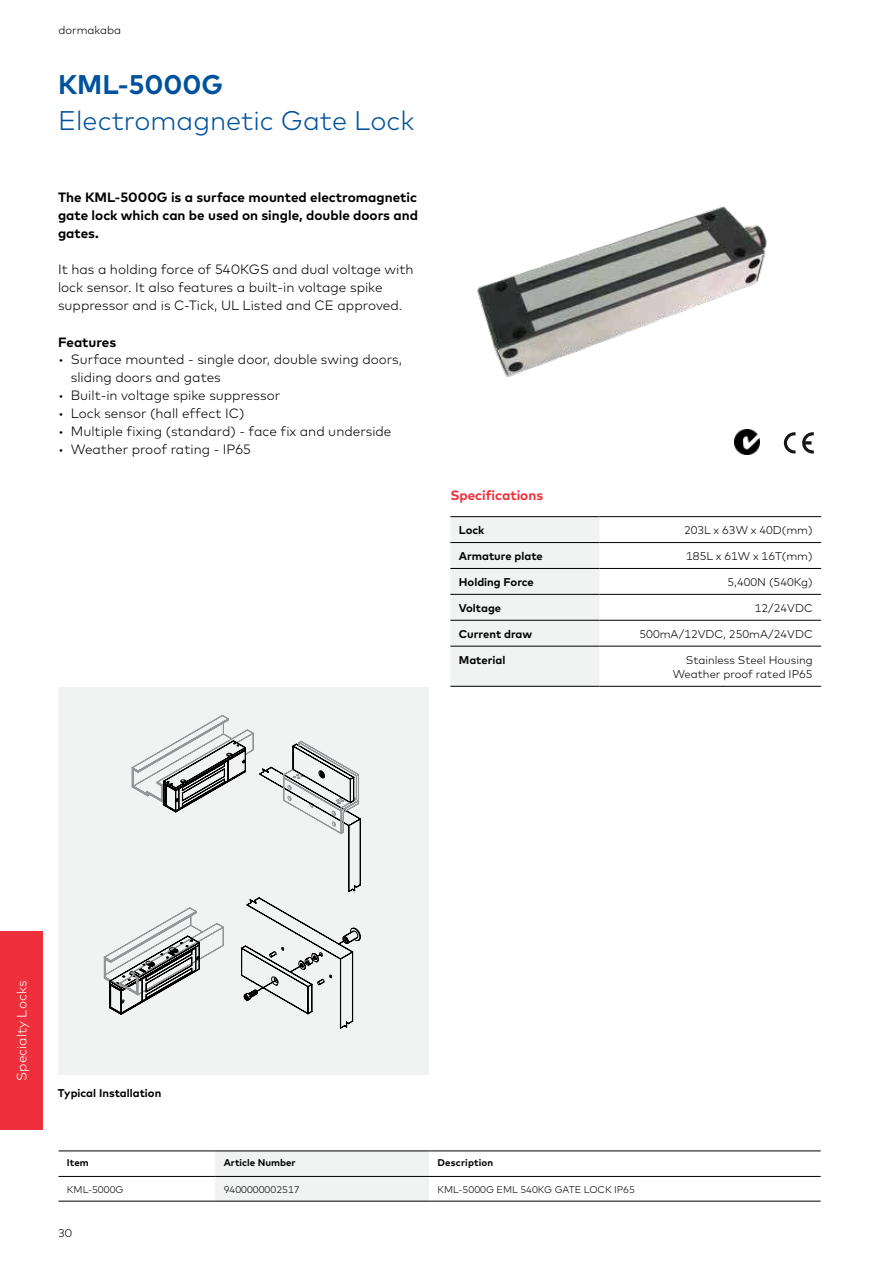
<style>
.page{position:relative;width:893px;height:1263px;background:#fff}
.page>*{position:absolute;margin:0;border:0;box-sizing:border-box;transform-origin:0 0}
.t1{font:300 27px "Mark Pro";color:#00529c}
.t2{font:700 27px "Mark Pro";color:#00529c}
.t3{font:300 13.5px/18px "Mark Pro";color:#000}
.t4{font:700 13.5px/18px "Mark Pro";color:#000;text-align:justify}
.t5{font:300 13.5px "Mark Pro";color:#fff}
.t6{font:700 13.5px "Mark Pro";color:#ee303c}
.t7{font:300 11.25px/14.2px "Mark Pro";color:#000;text-align:right}
.t8{font:700 11.25px "Mark Pro";color:#000}
.t9{font:300 9.75px "Mark Pro";color:#000}
.t10{font:700 9.75px "Mark Pro";color:#000}
</style>
<div class="page">
<div style="left:0;top:932px;width:43px;height:198px;background:#ee303c"></div>
<img style="left:477px;top:206px;width:290px;height:171px">
<svg style="left:783px;top:432px;width:31px;height:22px"></svg>
<img style="left:735px;top:430px;width:24px;height:24px">
<div style="left:58px;top:687px;width:370px;height:387px;background:#f1f2f2"></div>
<svg style="left:104px;top:715px;width:257px;height:314px"></svg>
<div style="left:450px;top:517px;width:149px;height:169px;background:#f1f2f2"></div>
<hr style="left:450px;top:516px;width:149px;height:1px;background:#000">
<hr style="left:599px;top:516px;width:222px;height:1px;background:#000">
<hr style="left:450px;top:542px;width:149px;height:1px;background:#000">
<hr style="left:599px;top:542px;width:222px;height:1px;background:#000">
<hr style="left:450px;top:568px;width:149px;height:1px;background:#000">
<hr style="left:599px;top:568px;width:222px;height:1px;background:#000">
<hr style="left:450px;top:594px;width:149px;height:1px;background:#000">
<hr style="left:450px;top:620px;width:149px;height:1px;background:#000">
<hr style="left:599px;top:620px;width:222px;height:1px;background:#000">
<hr style="left:450px;top:646px;width:149px;height:1px;background:#000">
<hr style="left:599px;top:646px;width:222px;height:1px;background:#000">
<hr style="left:450px;top:686px;width:149px;height:1px;background:#000">
<hr style="left:599px;top:686px;width:222px;height:1px;background:#000">
<hr style="left:599px;top:594px;width:222px;height:1px;background:#000">
<div style="left:215px;top:1152px;width:214px;height:49px;background:#f1f2f2"></div>
<hr style="left:58px;top:1151px;width:157px;height:1px;background:#000">
<hr style="left:215px;top:1151px;width:214px;height:1px;background:#000">
<hr style="left:429px;top:1151px;width:392px;height:1px;background:#000">
<hr style="left:58px;top:1176px;width:157px;height:1px;background:#000">
<hr style="left:215px;top:1176px;width:214px;height:1px;background:#000">
<hr style="left:429px;top:1176px;width:392px;height:1px;background:#000">
<hr style="left:58px;top:1201px;width:157px;height:1px;background:#000">
<hr style="left:215px;top:1201px;width:214px;height:1px;background:#000">
<hr style="left:429px;top:1201px;width:392px;height:1px;background:#000">
<p class="t7" style="left:58px;top:23px;width:64px">dormakaba</p>
<h1 class="t2" style="left:58px;top:74px;width:167px">KML-5000G</h1>
<h1 class="t1" style="left:58px;top:110px;width:358px">Electromagnetic Gate Lock</h1>
<p class="t4" style="left:58px;top:190px;width:361px">The KML-5000G is a surface mounted electromagnetic gate lock which can be used on single, double doors and gates.</p>
<p class="t3" style="left:58px;top:262px;width:357px">It has a holding force of 540KGS and dual voltage with lock sensor. It also features a built-in voltage spike suppressor and is C-Tick, UL Listed and CE approved.</p>
<p class="t4" style="left:58px;top:334px;width:60px">Features</p>
<p class="t3" style="left:71px;top:352px;width:333px;text-indent:-13px">• Surface mounted - single door, double swing doors, sliding doors and gates</p>
<p class="t3" style="left:58px;top:388px;width:224px">• Built-in voltage spike suppressor</p>
<p class="t3" style="left:58px;top:406px;width:188px">• Lock sensor (hall effect IC)</p>
<p class="t3" style="left:58px;top:424px;width:335px">• Multiple fixing (standard) - face fix and underside</p>
<p class="t3" style="left:58px;top:442px;width:195px">• Weather proof rating - IP65</p>
<p class="t6" style="left:450px;top:489px;width:94px">Specifications</p>
<p class="t8" style="left:459px;top:525px;width:27px">Lock</p>
<p class="t7" style="left:684px;top:524px;width:130px">203L x 63W x 40D(mm)</p>
<p class="t8" style="left:459px;top:551px;width:85px">Armature plate</p>
<p class="t7" style="left:686px;top:550px;width:128px">185L x 61W x 16T(mm)</p>
<p class="t8" style="left:459px;top:577px;width:77px">Holding Force</p>
<p class="t7" style="left:727px;top:575px;width:87px">5,400N (540Kg)</p>
<p class="t8" style="left:459px;top:603px;width:44px">Voltage</p>
<p class="t7" style="left:755px;top:601px;width:59px">12/24VDC</p>
<p class="t8" style="left:459px;top:629px;width:75px">Current draw</p>
<p class="t7" style="left:639px;top:627px;width:175px">500mA/12VDC, 250mA/24VDC</p>
<p class="t8" style="left:459px;top:655px;width:48px">Material</p>
<p class="t7" style="left:673px;top:653px;width:142px">Stainless Steel Housing<br>Weather proof rated IP65</p>
<p class="t5" style="left:16px;top:1081px;width:101px;rotate:-90deg">Specialty Locks</p>
<p class="t8" style="left:58px;top:1088px;width:105px">Typical Installation</p>
<p class="t10" style="left:67px;top:1159px;width:23px">Item</p>
<p class="t10" style="left:224px;top:1159px;width:73px">Article Number</p>
<p class="t10" style="left:437px;top:1159px;width:57px">Description</p>
<p class="t9" style="left:67px;top:1185px;width:58px">KML-5000G</p>
<p class="t9" style="left:224px;top:1185px;width:78px">9400000002517</p>
<p class="t9" style="left:437px;top:1185px;width:199px">KML-5000G EML 540KG GATE LOCK IP65</p>
<p class="t7" style="left:58px;top:1226px;width:16px">30</p>
</div>
